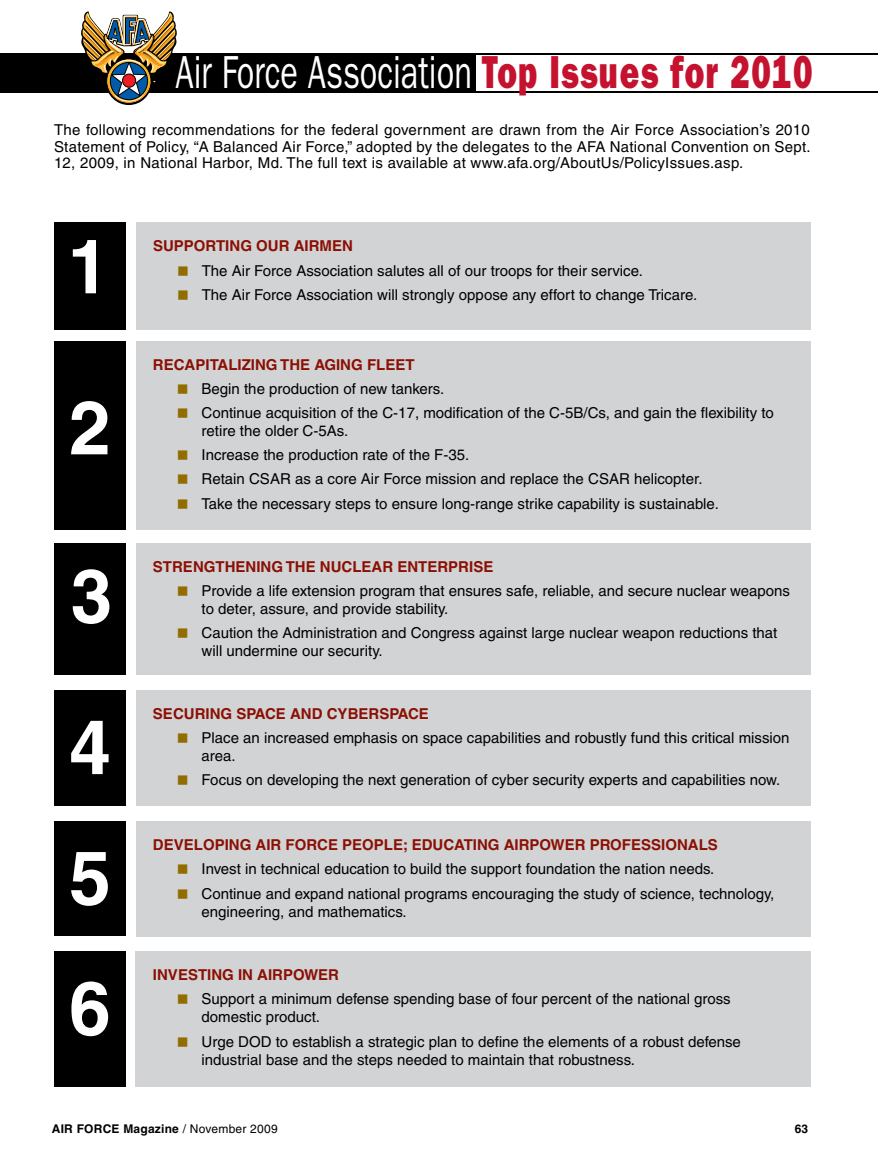
<style>
.page{position:relative;width:878px;height:1175px;background:#fff}
.page>*{position:absolute;margin:0;border:0;box-sizing:border-box;transform-origin:0 0}
.t1{font:700 75px/160.9px "Helvetica";color:#fff}
.t2{font:46.5px "Franklin Gothic";color:#fff;scale:.7 1}
.t3{font:15px/24.2px "Helvetica";color:#000}
.t4{font:700 15px "Helvetica";color:#8b0f04}
.t5{font:700 12px "Helvetica";letter-spacing:.02em;color:#000}
.s1{font-weight:800;color:#c4122f}
.s2{font-weight:400}
</style>
<div class="page">
<hr style="left:475px;top:91px;width:403px;height:2px;background:#000">
<div style="left:54px;top:821px;width:71px;height:115px;background:#000"></div>
<div style="left:54px;top:690px;width:71px;height:116px;background:#000"></div>
<div style="left:54px;top:543px;width:71px;height:132px;background:#000"></div>
<div style="left:54px;top:341px;width:71px;height:188px;background:#000"></div>
<div style="left:136px;top:222px;width:674px;height:108px;background:#d1d3d4"></div>
<div style="left:136px;top:341px;width:674px;height:188px;background:#d1d3d4"></div>
<div style="left:136px;top:543px;width:674px;height:132px;background:#d1d3d4"></div>
<div style="left:136px;top:690px;width:674px;height:116px;background:#d1d3d4"></div>
<div style="left:136px;top:821px;width:674px;height:115px;background:#d1d3d4"></div>
<div style="left:54px;top:222px;width:71px;height:108px;background:#000"></div>
<div style="left:136px;top:951px;width:675px;height:135px;background:#d1d3d4"></div>
<div style="left:0;top:53px;width:476px;height:39px;background:#000"></div>
<img style="left:81px;top:11px;width:96px;height:91px">
<div style="left:122px;top:74px;width:14px;height:13px;background:#ed1d24;border-radius:50%"></div>
<div style="left:122px;top:74px;width:14px;height:14px;border:1px solid #000;border-radius:50%"></div>
<hr style="left:474px;top:53px;width:404px;height:1px;background:#000">
<div style="left:54px;top:951px;width:71px;height:135px;background:#000"></div>
<h2 class="t2" style="left:176px;top:45px;width:911px">Air Force Association <span class="s1">Top Issues for 2010</span></h2>
<p class="t3" style="left:54px;top:122px;width:758px;line-height:16.5px;text-align:justify">The following recommendations for the federal government are drawn from the Air Force Association’s 2010<br>Statement of Policy, “A Balanced Air Force,” adopted by the delegates to the AFA National Convention on Sept.<br>12, 2009, in National Harbor, Md. The full text is available at www.afa.org/AboutUs/PolicyIssues.asp.</p>
<h1 class="t1" style="left:68px;top:185px;width:45px">1<br>2</h1>
<h1 class="t1" style="left:69px;top:519px;width:45px;line-height:151.5px">3<br>4</h1>
<h1 class="t1" style="left:69px;top:796px;width:43px">5</h1>
<h1 class="t1" style="left:69px;top:926px;width:43px">6</h1>
<p class="t4" style="left:153px;top:237px;width:162px">SUPPORTING OUR AIRME</p>
<p class="t4" style="left:342px;top:237px;width:12px">N</p>
<p class="t3" style="left:202px;top:258px;width:497px">The Air Force Association salutes all of our troops for their service.<br>The Air Force Association will strongly oppose any effort to change Tricare.</p>
<p class="t4" style="left:153px;top:355px;width:22px">RECA</p>
<p class="t4" style="left:195px;top:355px;width:220px">PITALIZING THE AGING FLEET</p>
<p class="t3" style="left:201px;top:376px;width:573px">Begin the production of new tankers.<br>Continue acquisition of the C-17, modification of the C-5B/Cs, and gain the flexibility to</p>
<p class="t3" style="left:201px;top:419px;width:518px">retire the older C-5As.<br>Increase the production rate of the F-35.<br>Retain CSAR as a core Air Force mission and replace the CSAR helicopter.<br>Take the necessary steps to ensure long-range strike capability is sustainable.</p>
<p class="t4" style="left:153px;top:557px;width:220px">STRENGTHENING THE NUCLEAR</p>
<p class="t4" style="left:397px;top:557px;width:71px">ENTERPRISE</p>
<p class="t3" style="left:201px;top:582px;width:590px;line-height:18px">Provide a life extension program that ensures safe, reliable, and secure nuclear weapons to deter, assure, and provide stability.</p>
<p class="t3" style="left:201px;top:624px;width:577px;line-height:18px">Caution the Administration and Congress against large nuclear weapon reductions that will undermine our security.</p>
<p class="t4" style="left:153px;top:704px;width:113px">SECURING SPACE</p>
<p class="t4" style="left:290px;top:704px;width:69px">AND CYBERS</p>
<p class="t4" style="left:389px;top:704px;width:20px">PACE</p>
<p class="t3" style="left:201px;top:729px;width:589px;line-height:18px">Place an increased emphasis on space capabilities and robustly fund this critical mission area.</p>
<p class="t3" style="left:201px;top:768px;width:580px">Focus on developing the next generation of cyber security experts and capabilities now.</p>
<p class="t4" style="left:153px;top:835px;width:154px">DEVELOPING AIR FORCE</p>
<p class="t4" style="left:342px;top:835px;width:11px">PEO</p>
<p class="t4" style="left:374px;top:835px;width:227px">PLE; EDUCATING AIRPOWER PROFESSIO</p>
<p class="t4" style="left:677px;top:835px;width:41px">NALS</p>
<p class="t3" style="left:201px;top:857px;width:574px">Invest in technical education to build the support foundation the nation needs.<br>Continue and expand national programs encouraging the study of science, technology,</p>
<p class="t3" style="left:201px;top:899px;width:207px">engineering, and mathematics.</p>
<p class="t4" style="left:153px;top:965px;width:176px">INVESTING IN AIRPOWER</p>
<p class="t3" style="left:201px;top:990px;width:530px;line-height:18px">Support a minimum defense spending base of four percent of the national gross domestic product.</p>
<p class="t3" style="left:201px;top:1032px;width:541px;line-height:18px">Urge DOD to establish a strategic plan to define the elements of a robust defense industrial base and the steps needed to maintain that robustness.</p>
<p class="t5" style="left:52px;top:1121px;width:227px">AIR FORCE MAGAZINE <span class="s2">/ November 2009</span></p>
<p class="t5" style="left:794px;top:1121px;width:15px">63</p>
</div>
